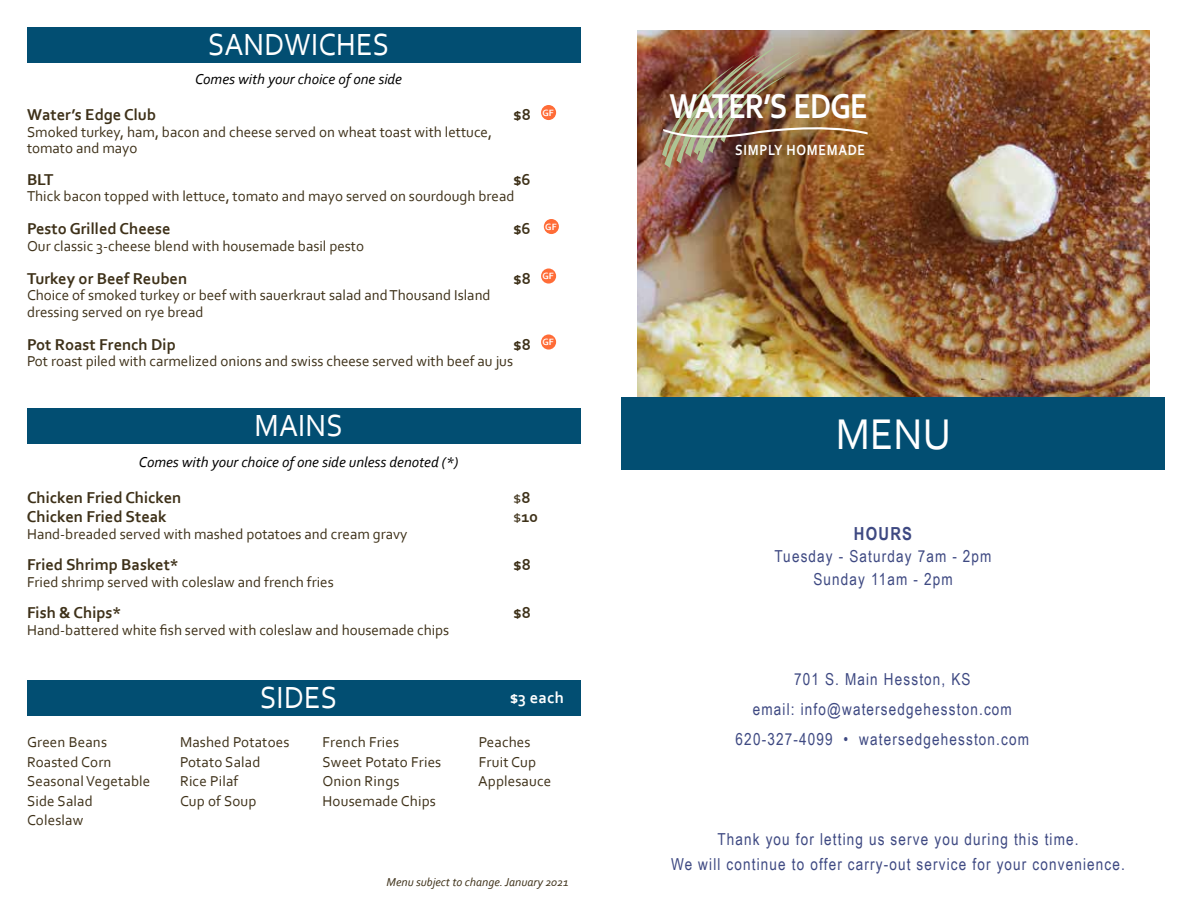
<style>
.page{position:relative;width:1188px;height:918px;background:#fff}
.page>*{position:absolute;margin:0;border:0;box-sizing:border-box;transform-origin:0 0}
.t1{font:45px "Corbel";color:#fff;scale:.93 1}
.t2{font:700 36.3px "Corbel";letter-spacing:-.03em;color:#fff;scale:.85 1}
.t3{font:31.95px "Corbel";letter-spacing:.005em;color:#fff;scale:.93 1}
.t4{font:700 18px "Arial Narrow";letter-spacing:.07em;color:#3e4982}
.t5{font:16.5px/30px "Arial Narrow";letter-spacing:.07em;color:#3e4982;text-align:center}
.t6{font:700 16.5px "Corbel";color:#3e3119}
.t7{font:700 16.5px "Corbel";color:#fff}
.t8{font:16.5px "Corbel";color:#3e3119}
.t9{font:700 15.45px "Corbel";letter-spacing:.05em;color:#fff;scale:.86 1}
.t10{font:15px/16.5px "Corbel";color:#3e3119}
.t11{font:italic 15px "Corbel";color:#000}
.t12{font:italic 12px "Corbel";color:#3e3119}
.s1{font-weight:700}
.s2{font-weight:400}
.s3{color:#fff}
</style>
<div class="page">
<img style="left:638px;top:31px;width:511px;height:366px">
<div style="left:27px;top:27px;width:553px;height:35px;background:#024e72"></div>
<div style="left:541px;top:105px;width:15px;height:15px;background:#ff6c37;border-radius:50%"></div>
<div style="left:544px;top:219px;width:15px;height:15px;background:#ff6c37;border-radius:50%"></div>
<div style="left:541px;top:268px;width:15px;height:16px;background:#ff6c37;border-radius:50%"></div>
<div style="left:541px;top:334px;width:15px;height:16px;background:#ff6c37;border-radius:50%"></div>
<div style="left:27px;top:409px;width:553px;height:35px;background:#024e72"></div>
<div style="left:27px;top:681px;width:553px;height:35px;background:#024e72"></div>
<div style="left:622px;top:397px;width:543px;height:73px;background:#024e72"></div>
<img style="left:662px;top:49px;width:206px;height:119px">
<h3 class="t3" style="left:208px;top:24px;width:196px">SANDWICHES</h3>
<p class="t11" style="left:195px;top:70px;width:209px">Comes with your choice of one side</p>
<p class="t6" style="left:27px;top:104px;width:131px">Water’s Edge Club</p>
<p class="t6" style="left:513px;top:104px;width:42px">$8 <sup>GF</sup></p>
<p class="t10" style="left:27px;top:123px;width:467px">Smoked turkey, ham, bacon and cheese served on wheat toast with lettuce, tomato and mayo</p>
<p class="t6" style="left:27px;top:169px;width:28px">BLT</p>
<p class="t6" style="left:513px;top:169px;width:19px">$6</p>
<p class="t10" style="left:27px;top:187px;width:489px">Thick bacon topped with lettuce, tomato and mayo served on sourdough bread</p>
<p class="t6" style="left:27px;top:218px;width:145px">Pesto Grilled Cheese</p>
<p class="t6" style="left:513px;top:218px;width:45px">$6 <sup>GF</sup></p>
<p class="t10" style="left:27px;top:237px;width:339px">Our classic 3-cheese blend with housemade basil pesto</p>
<p class="t6" style="left:27px;top:268px;width:162px">Turkey or Beef Reuben</p>
<p class="t6" style="left:513px;top:268px;width:42px">$8 <sup>GF</sup></p>
<p class="t10" style="left:27px;top:286px;width:465px">Choice of smoked turkey or beef with sauerkraut salad and Thousand Island dressing served on rye bread</p>
<p class="t6" style="left:27px;top:334px;width:150px">Pot Roast French Dip</p>
<p class="t6" style="left:513px;top:334px;width:42px">$8 <sup>GF</sup></p>
<p class="t10" style="left:27px;top:352px;width:488px">Pot roast piled with carmelized onions and swiss cheese served with beef au jus</p>
<h3 class="t3" style="left:254px;top:406px;width:97px">MAINS</h3>
<p class="t11" style="left:139px;top:453px;width:321px">Comes with your choice of one side unless denoted (*)</p>
<p class="t6" style="left:27px;top:487px;width:156px">Chicken Fried Chicken</p>
<p class="t8" style="left:513px;top:487px;width:19px">$<span class="s1">8</span></p>
<p class="t6" style="left:27px;top:507px;width:141px">Chicken Fried Steak</p>
<p class="t6" style="left:513px;top:507px;width:27px"><span class="s2">$</span>10</p>
<p class="t10" style="left:27px;top:525px;width:382px">Hand-breaded served with mashed potatoes and cream gravy</p>
<p class="t6" style="left:27px;top:555px;width:153px">Fried Shrimp Basket*</p>
<p class="t6" style="left:513px;top:555px;width:19px">$8</p>
<p class="t10" style="left:27px;top:573px;width:308px">Fried shrimp served with coleslaw and french fries</p>
<p class="t6" style="left:27px;top:603px;width:96px">Fish &amp; Chips*</p>
<p class="t6" style="left:513px;top:603px;width:19px">$8</p>
<p class="t10" style="left:27px;top:621px;width:424px">Hand-battered white fish served with coleslaw and housemade chips</p>
<h3 class="t3" style="left:260px;top:678px;width:84px">SIDES</h3>
<p class="t7" style="left:510px;top:688px;width:56px">$3 each</p>
<p class="t10" style="left:27px;top:734px;width:82px">Green Beans</p>
<p class="t10" style="left:180px;top:734px;width:111px">Mashed Potatoes</p>
<p class="t10" style="left:322px;top:734px;width:78px">French Fries</p>
<p class="t10" style="left:479px;top:734px;width:53px">Peaches</p>
<p class="t10" style="left:27px;top:753px;width:86px">Roasted Corn</p>
<p class="t10" style="left:180px;top:753px;width:82px">Potato Salad</p>
<p class="t10" style="left:322px;top:753px;width:120px">Sweet Potato Fries</p>
<p class="t10" style="left:479px;top:753px;width:59px">Fruit Cup</p>
<p class="t10" style="left:27px;top:773px;width:125px">Seasonal Vegetable</p>
<p class="t10" style="left:180px;top:773px;width:60px">Rice Pilaf</p>
<p class="t10" style="left:322px;top:773px;width:79px">Onion Rings</p>
<p class="t10" style="left:478px;top:773px;width:74px">Applesauce</p>
<p class="t10" style="left:27px;top:792px;width:67px">Side Salad</p>
<p class="t10" style="left:180px;top:792px;width:78px">Cup of Soup</p>
<p class="t10" style="left:322px;top:792px;width:115px">Housemade Chips</p>
<p class="t10" style="left:27px;top:812px;width:58px">Coleslaw</p>
<p class="t12" style="left:387px;top:875px;width:183px">Menu subject to change. January 2021</p>
<h2 class="t2" style="left:669px;top:84px;width:235px">WATER’S EDGE</h2>
<p class="t9" style="left:735px;top:140px;width:153px">SIMPLY HOMEMADE</p>
<h1 class="t1" style="left:836px;top:407px;width:125px">MENU</h1>
<p class="t4" style="left:854px;top:520px;width:60px">HOURS</p>
<p class="t5" style="left:774px;top:544px;width:219px;line-height:22.5px">Tuesday - Saturday 7am - 2pm<br>Sunday 11am - 2pm</p>
<p class="t5" style="left:736px;top:664px;width:295px">701 S. Main Hesston, KS<br>email: info@waters<span class="s3">edge</span>hesston.com<br>620-327-4099 • waters<span class="s3">edge</span>hesston.com</p>
<p class="t5" style="left:671px;top:827px;width:455px;line-height:24px">Thank you for letting us serve you during this time.<br>We will continue to offer carry-out service for your convenience.</p>
</div>
